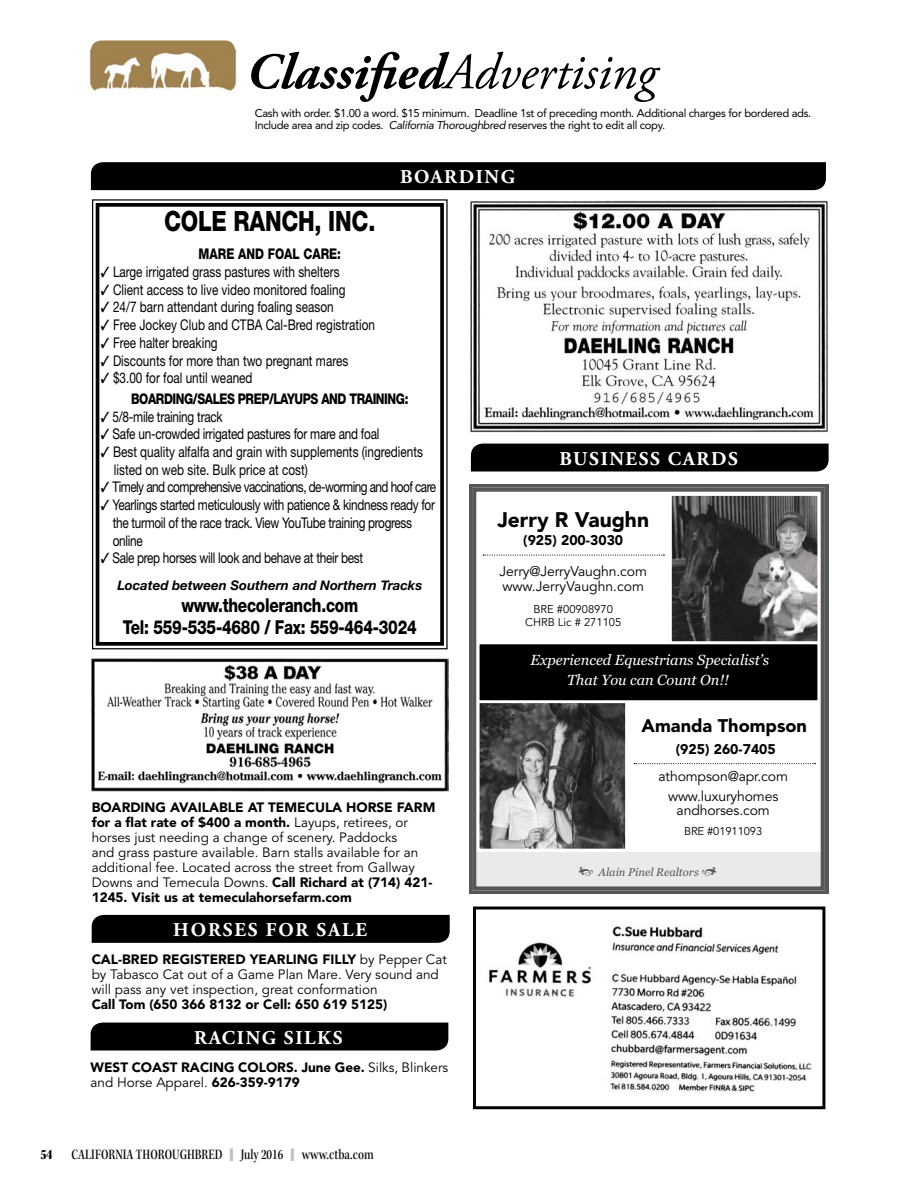
<style>
.page{position:relative;width:918px;height:1188px;background:#fff}
.page>*{position:absolute;margin:0;border:0;box-sizing:border-box;transform-origin:0 0}
.t1{font:italic 51px "Adobe Garamond Pro";color:#000}
.t2{font:800 28.05px "Helvetica Neue";letter-spacing:-.01em;color:#000;scale:.8 1}
.t3{font:900 21px "Avenir";color:#000}
.t4{font:700 19.5px "Adobe Garamond Pro";letter-spacing:.08em;color:#fff}
.t5{font:800 19.2px/22.2px "Helvetica Neue";letter-spacing:-.015em;color:#000;text-align:center;scale:.8 1}
.t6{font:900 18.15px "Avenir";color:#000}
.t7{font:15px "Kepler Std Medium Cn Subh";color:#000}
.t8{font:14.7px/17.7px "Helvetica Neue";color:#000;scale:.8 1}
.t9{font:14.7px/17.7px "Helvetica Neue";letter-spacing:-.02em;color:#000;scale:.8 1}
.t10{font:800 14.7px/20.7px "Helvetica Neue";letter-spacing:-.035em;color:#000;scale:.8 1}
.t11{font:14.7px "Helvetica Neue";letter-spacing:-.045em;color:#000;scale:.8 1}
.t12{font:800 14.7px "Helvetica Neue";color:#000;scale:.8 1}
.t13{font:italic 14.55px/19.5px "Georgia";color:#fff;text-align:center}
.t14{font:13.95px/15.5px "Avenir";letter-spacing:-.01em;color:#000}
.t15{font:900 13.95px "Avenir";color:#000}
.t16{font:13.5px/15px "Avenir LT Std";color:#000}
.t17{font:900 13.5px/15px "Avenir LT Std";color:#000}
.t18{font:italic 700 13.35px "Helvetica Neue";color:#000}
.t19{font:11.25px/12px "Avenir LT Std";letter-spacing:-.03em;color:#000}
.t20{font:11.25px/12.6px "Avenir";color:#000;text-align:center}
.t21{font:italic 11.25px "Georgia";color:#555759}
.s1{font-weight:700}
.s2{font-style:italic}
.s3{font-weight:400}
.s4{font-weight:900}
.s5{font-family:"Kepler Std Black Cn Subh"}
.s6{color:#bfc1c4}
</style>
<div class="page">
<div style="left:91px;top:40px;width:144px;height:51px;background:#a0824f;border-radius:10px"></div>
<img style="left:89px;top:49px;width:148px;height:44px">
<div style="left:91px;top:162px;width:735px;height:28px;background:#000"></div>
<div style="left:92px;top:199px;width:356px;height:450px;border:1px solid #000"></div>
<div style="left:96px;top:203px;width:348px;height:443px;border:4px solid #000"></div>
<img style="left:470px;top:200px;width:358px;height:233px">
<img style="left:91px;top:658px;width:358px;height:134px">
<div style="left:471px;top:444px;width:358px;height:28px;background:#000"></div>
<svg style="left:470px;top:484px;width:359px;height:410px"></svg>
<img style="left:481px;top:704px;width:143px;height:143px">
<div style="left:477px;top:700px;width:151px;height:151px;border:3px solid #fff"></div>
<div style="left:474px;top:853px;width:348px;height:35px;background:#e9eaec"></div>
<svg style="left:483px;top:555px;width:181px;height:1px"></svg>
<svg style="left:634px;top:763px;width:182px;height:1px"></svg>
<img style="left:673px;top:497px;width:143px;height:143px">
<div style="left:669px;top:493px;width:151px;height:151px;border:3px solid #fff"></div>
<div style="left:478px;top:643px;width:341px;height:59px;background:#000"></div>
<div style="left:477px;top:642px;width:343px;height:61px;border:3px solid #fff"></div>
<div style="left:472px;top:487px;width:353px;height:404px;border:4px solid #555759"></div>
<svg style="left:470px;top:484px;width:3px;height:4px"></svg>
<div style="left:92px;top:915px;width:358px;height:28px;background:#000"></div>
<div style="left:91px;top:1023px;width:357px;height:28px;background:#000"></div>
<img style="left:488px;top:926px;width:324px;height:166px">
<div style="left:473px;top:907px;width:352px;height:202px;border:3px solid #000"></div>
<p class="t1" style="left:246px;top:41px;width:412px"><span class="s1">Classifed</span>Advertising</p>
<p class="t19" style="left:255px;top:108px;width:558px">Cash with order. $1.00 a word. $15 minimum. Deadline 1st of preceding month. Additional charges for bordered ads.<br>Include area and zip codes. <span class="s2">California Thoroughbred</span> reserves the right to edit all copy.</p>
<p class="t4" style="left:400px;top:165px;width:116px">BOARDING</p>
<p class="t2" style="left:164px;top:211px;width:266px">COLE RANCH, INC.</p>
<p class="t12" style="left:199px;top:249px;width:180px">MARE AND FOAL CARE:</p>
<p class="t8" style="left:101px;top:264px;width:300px">✓ Large irrigated grass pastures with shelters</p>
<p class="t8" style="left:101px;top:282px;width:307px">✓ Client access to live video monitored foaling</p>
<p class="t8" style="left:101px;top:300px;width:293px">✓ 24/7 barn attendant during foaling season</p>
<p class="t8" style="left:101px;top:318px;width:344px">✓ Free Jockey Club and CTBA Cal-Bred registration</p>
<p class="t8" style="left:101px;top:335px;width:148px">✓ Free halter breaking</p>
<p class="t8" style="left:101px;top:353px;width:311px">✓ Discounts for more than two pregnant mares</p>
<p class="t10" style="left:131px;top:369px;width:348px;text-indent:-30px">✓ <span class="s3">$3.00 for foal until weaned<br></span>BOARDING/SALES PREP/LAYUPS AND TRAINING:</p>
<p class="t9" style="left:101px;top:409px;width:154px">✓ 5/8-mile training track</p>
<p class="t9" style="left:101px;top:427px;width:350px">✓ Safe un-crowded irrigated pastures for mare and foal</p>
<p class="t8" style="left:114px;top:444px;width:388px;text-indent:-13px">✓ Best quality alfalfa and grain with supplements (ingredients listed on web site. Bulk price at cost)</p>
<p class="t11" style="left:101px;top:482px;width:421px">✓ Timely and comprehensive vaccinations, de-worming and hoof care</p>
<p class="t9" style="left:113px;top:498px;width:404px;text-indent:-12px">✓ Yearlings started meticulously with patience &amp; kindness ready for the turmoil of the race track. View YouTube training progress online</p>
<p class="t9" style="left:101px;top:551px;width:329px">✓ Sale prep horses will look and behave at their best</p>
<p class="t18" style="left:117px;top:577px;width:306px">Located between Southern and Northern Tracks</p>
<p class="t5" style="left:123px;top:596px;width:369px">www.thecoleranch.com<br>Tel: 559-535-4680 / Fax: 559-464-3024</p>
<p class="t4" style="left:559px;top:446px;width:180px">BUSINESS CARDS</p>
<p class="t3" style="left:497px;top:511px;width:153px">Jerry R Vaughn</p>
<p class="t15" style="left:523px;top:535px;width:101px">(925) 200-3030</p>
<p class="t14" style="left:500px;top:565px;width:149px">Jerry@JerryVaughn.com www.JerryVaughn.com</p>
<p class="t20" style="left:525px;top:604px;width:98px">BRE #00908970<br>CHRB Lic # 271105</p>
<p class="t13" style="left:531px;top:652px;width:240px">Experienced Equestrians Specialist’s<br>That You can Count On!!</p>
<p class="t6" style="left:642px;top:719px;width:167px">Amanda Thompson</p>
<p class="t16" style="left:92px;top:801px;width:345px"><span class="s4">BOARDING AVAILABLE AT TEMECULA HORSE FARM for a flat rate of $400 a month.</span> Layups, retirees, or horses just needing a change of scenery. Paddocks<br>and grass pasture available. Barn stalls available for an additional fee. Located across the street from Gallway Downs and Temecula Downs. <span class="s4">Call Richard at (714) 421- 1245. Visit us at temeculahorsefarm.com</span></p>
<p class="t4" style="left:173px;top:918px;width:195px">HORSES FOR SALE</p>
<p class="t16" style="left:92px;top:953px;width:357px"><span class="s4">CAL-BRED REGISTERED YEARLING FILLY</span> by Pepper Cat by Tabasco Cat out of a Game Plan Mare. Very sound and will pass any vet inspection, great conformation<br><span class="s4">Call Tom (650 366 8132 or Cell: 650 619 5125)</span></p>
<p class="t4" style="left:194px;top:1025px;width:150px">RACING SILKS</p>
<p class="t17" style="left:91px;top:1060px;width:359px">WEST COAST RACING COLORS. June Gee. <span class="s3">Silks, Blinkers and Horse Apparel.</span> 626-359-9179</p>
<p class="t7" style="left:40px;top:1145px;width:335px"><span class="s5">54</span> CALIFORNIA THOROUGHBRED <span class="s6">❙</span> July 2016 <span class="s6">❙</span> www.ctba.com</p>
<p class="t15" style="left:676px;top:743px;width:101px">(925) 260-7405</p>
<p class="t14" style="left:658px;top:768px;width:131px;line-height:19.6px;text-align:center">athompson@apr.com www.luxuryhomes</p>
<p class="t14" style="left:677px;top:804px;width:95px">andhorses.com</p>
<p class="t20" style="left:684px;top:826px;width:80px">BRE #01911093</p>
<p class="t21" style="left:599px;top:867px;width:102px">Alain Pinel Realtors</p>
</div>
